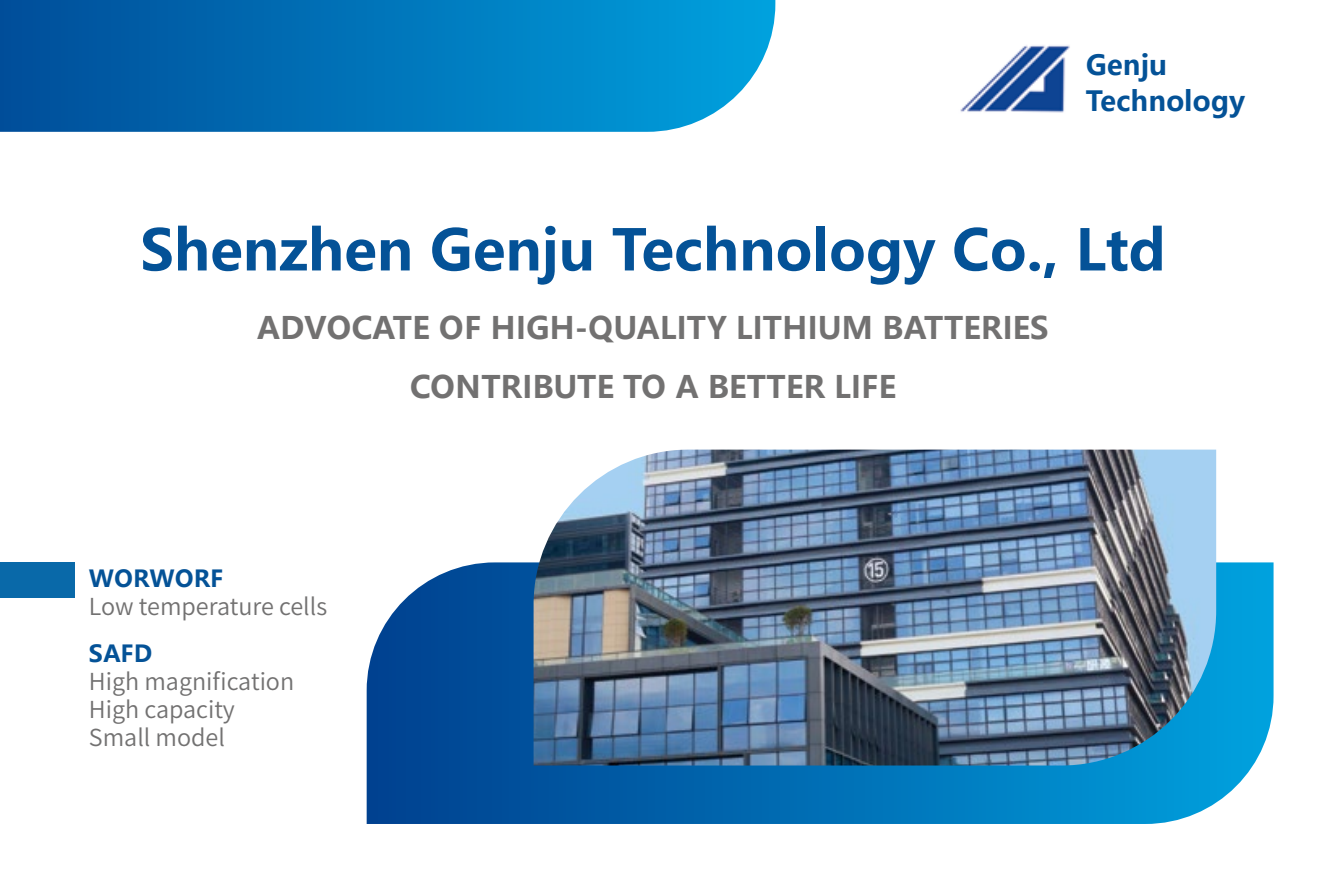
<style>
.page{position:relative;width:1340px;height:893px;background:#fff}
.page>*{position:absolute;margin:0;border:0;box-sizing:border-box;transform-origin:0 0}
.t1{font:700 56.02px "Microsoft Ya Hei";color:#045297}
.t2{font:700 30.82px/59.9px "Microsoft Ya Hei";color:#727171;text-align:center}
.t3{font:700 27.68px/35.6px "Microsoft Ya Hei";color:#045297}
.t4{font:23.4px/28.1px "Source Han Sans CN";color:#727171}
.t5{font:700 23.4px "Microsoft Ya Hei";color:#045297}
</style>
<div class="page">
<div style="left:0;top:562px;width:74px;height:36px;background:#0969a9"></div>
<svg style="left:366px;top:562px;width:907px;height:262px;background:#1473b5"></svg>
<svg style="left:0;top:0;width:775px;height:132px;background:#0677bb"></svg>
<img style="left:533px;top:450px;width:683px;height:315px">
<img style="left:960px;top:45px;width:110px;height:68px">
<p class="t3" style="left:1085px;top:46px;width:161px">Genju<br>Technology</p>
<h1 class="t1" style="left:140px;top:211px;width:1027px">Shenzhen Genju Technology Co., Ltd</h1>
<p class="t2" style="left:257px;top:296px;width:793px">ADVOCATE OF HIGH-QUALITY LITHIUM BATTERIES<br>CONTRIBUTE TO A BETTER LIFE</p>
<p class="t5" style="left:89px;top:562px;width:136px">WORWORF</p>
<p class="t4" style="left:89px;top:593px;width:240px">Low temperature cells</p>
<p class="t5" style="left:89px;top:637px;width:65px">SAFD</p>
<p class="t4" style="left:89px;top:668px;width:207px">High magnification<br>High capacity<br>Small model</p>
</div>
